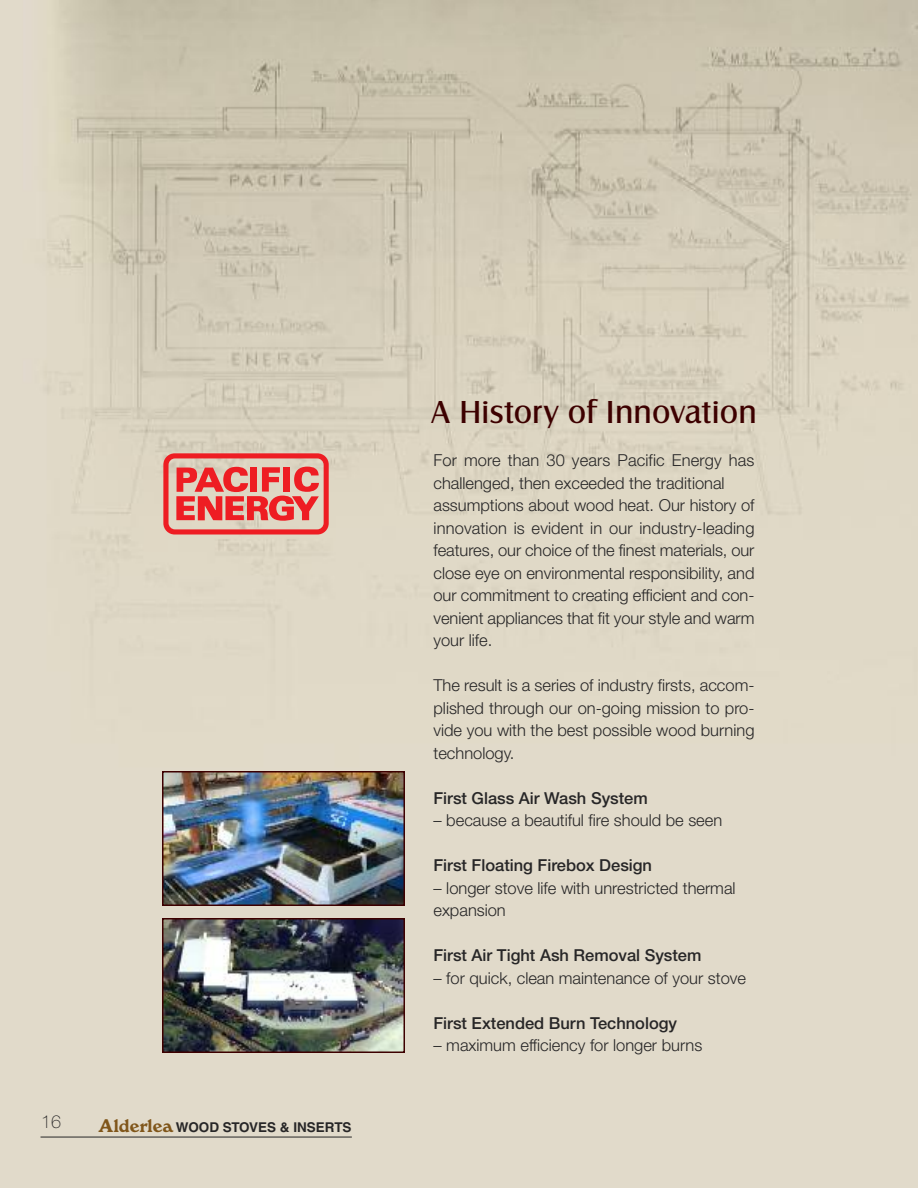
<style>
.page{position:relative;width:918px;height:1188px;background:#fff}
.page>*{position:absolute;margin:0;border:0;box-sizing:border-box;transform-origin:0 0}
.t1{font:33px "Castle T";letter-spacing:.005em;color:#3d0000}
.t2{font:100 18px "Helvetica Neue";color:#272627}
.t3{font:300 16.5px/22.5px "Helvetica Neue";color:#272627}
.t4{font:500 16.5px "Helvetica Neue";color:#272627}
.t5{font:700 13.5px "Helvetica LT Std";color:#272627}
.s1{font-family:"Windsor BT";font-weight:400;font-size:18px;color:#80561a}
</style>
<div class="page">
<img style="left:0;top:0;width:918px;height:1188px">
<img style="left:165px;top:921px;width:237px;height:129px">
<div style="left:162px;top:918px;width:243px;height:135px;border:2px solid #3d0000"></div>
<img style="left:165px;top:774px;width:237px;height:129px">
<div style="left:162px;top:771px;width:243px;height:135px;border:2px solid #3d0000"></div>
<hr style="left:41px;top:1137px;width:311px;height:1px;background:#272627">
<svg style="left:163px;top:453px;width:166px;height:82px;background:#e57c75"></svg>
<p class="t2" style="left:41px;top:1115px;width:21px">16</p>
<p class="t5" style="left:99px;top:1122px;width:255px"><span class="s1">Alderlea</span> WOOD STOVES &amp; INSERTS</p>
<h1 class="t1" style="left:431px;top:393px;width:327px">A History of Innovation</h1>
<p class="t3" style="left:433px;top:451px;width:323px">For more than 30 years Pacific Energy has challenged, then exceeded the traditional assumptions about wood heat. Our history of innovation is evident in our industry-leading features, our choice of the finest materials, our close eye on environmental responsibility, and our commitment to creating efficient and con&shy;venient appliances that fit your style and warm your life.</p>
<p class="t3" style="left:433px;top:676px;width:323px;text-align:justify">The result is a series of industry firsts, accom&shy;plished through our on-going mission to pro&shy;vide you with the best possible wood burning technology.</p>
<p class="t4" style="left:433px;top:792px;width:216px">First Glass Air Wash System</p>
<p class="t3" style="left:433px;top:811px;width:290px">– because a beautiful fire should be seen</p>
<p class="t4" style="left:433px;top:859px;width:220px">First Floating Firebox Design</p>
<p class="t3" style="left:433px;top:878px;width:304px">– longer stove life with unrestricted thermal expansion</p>
<p class="t4" style="left:433px;top:949px;width:270px">First Air Tight Ash Removal System</p>
<p class="t3" style="left:433px;top:968px;width:314px">– for quick, clean maintenance of your stove</p>
<p class="t4" style="left:433px;top:1017px;width:245px">First Extended Burn Technology</p>
<p class="t3" style="left:433px;top:1036px;width:270px">– maximum efficiency for longer burns</p>
</div>
